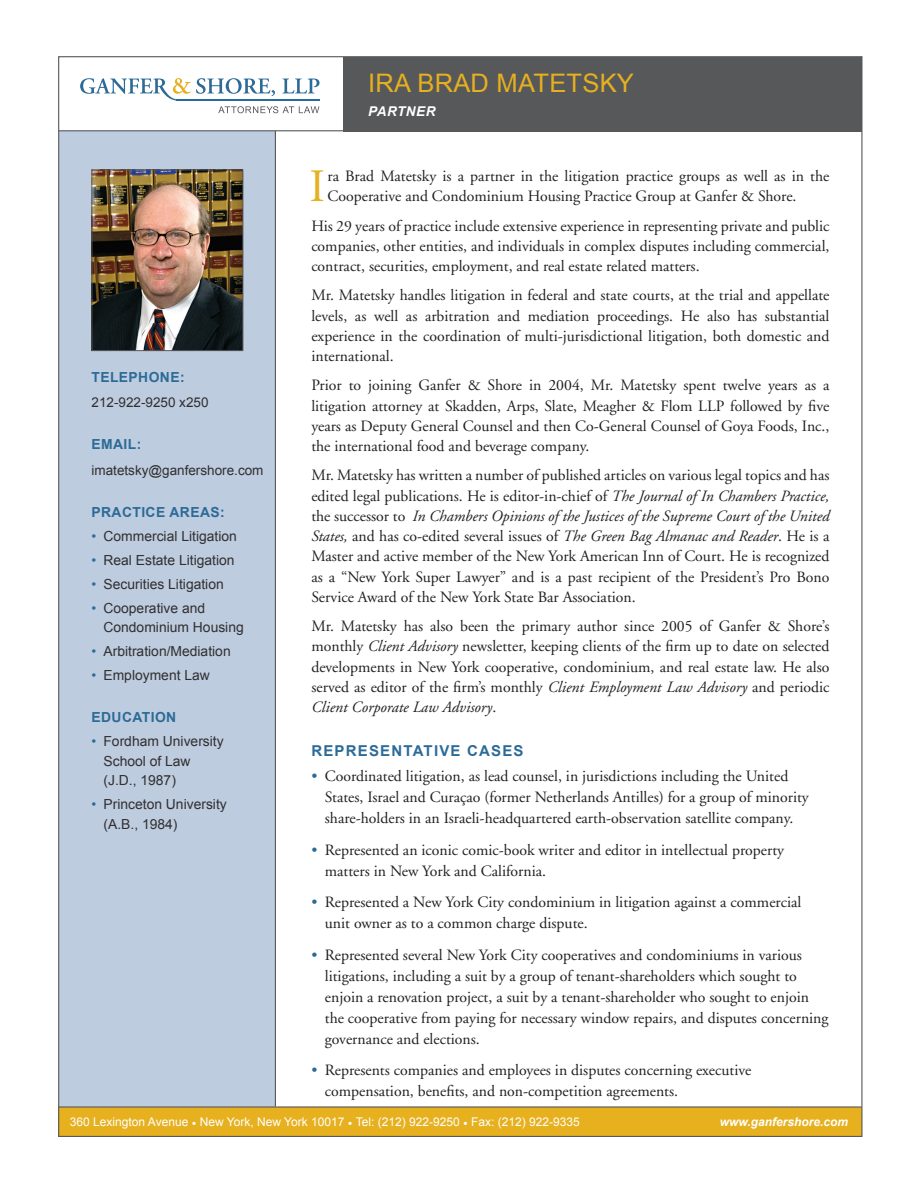
<style>
.page{position:relative;width:918px;height:1188px;background:#fff}
.page>*{position:absolute;margin:0;border:0;box-sizing:border-box;transform-origin:0 0}
.body_Drop{font:46.35px "Adobe Garamond";color:#e6b01e}
.Name{font:25.5px "Arial";letter-spacing:.01em;color:#e6b01e}
.body{font:15.75px/20.2px "Adobe Garamond";color:#231f20;text-align:justify}
.body_Drop-2{font:15.75px/20.2px "Adobe Garamond";color:#231f20}
.subhead{font:700 15px "Arial";letter-spacing:.08em;color:#2c6b97}
.t1{font:13.8px/19.5px "Arial";color:#312f30}
.left_bar_heading{font:700 13.8px "Arial";letter-spacing:.03em;color:#2c6b97}
.left_bar_text{font:13.5px "Arial";color:#312f30}
.t2{font:italic 700 13.5px "Arial";letter-spacing:.04em;color:#fff}
.t3{font:12px "Arial";color:#fff}
.t4{font:italic 700 12px "Arial";color:#fff}
.s1{color:#2c6b97}
.s2{font-style:italic}
.s3{font-family:"Minion Pro"}
</style>
<div class="page">
<div style="left:59px;top:131px;width:216px;height:975px;background:#beccdf"></div>
<hr style="left:275px;top:131px;width:1px;height:975px;background:#57585a">
<div style="left:58px;top:1107px;width:804px;height:30px;background:#e6b01e"></div>
<div style="left:344px;top:57px;width:518px;height:74px;background:#57585a"></div>
<svg style="left:218px;top:106px;width:101px;height:7px"></svg>
<svg style="left:80px;top:78px;width:195px;height:22px"></svg>
<svg style="left:282px;top:79px;width:38px;height:14px"></svg>
<hr style="left:176px;top:99px;width:144px;height:1px;background:#2c6b97">
<hr style="left:59px;top:130px;width:285px;height:1px;background:#57585a">
<hr style="left:58px;top:1106px;width:804px;height:2px;background:#57585a">
<img style="left:94px;top:172px;width:147px;height:177px">
<div style="left:92px;top:170px;width:151px;height:181px;border:1px solid #57585a"></div>
<p class="left_bar_heading" style="left:92px;top:368px;width:95px">TELEPHONE:</p>
<p class="left_bar_text" style="left:92px;top:394px;width:119px">212-922-9250 x250</p>
<p class="left_bar_heading" style="left:92px;top:435px;width:51px">EMAIL:</p>
<p class="left_bar_text" style="left:92px;top:461px;width:174px">imatetsky@ganfershore.com</p>
<p class="left_bar_heading" style="left:92px;top:503px;width:135px">PRACTICE AREAS:</p>
<p class="t1" style="left:92px;top:526px;width:147px"><span class="s1">•</span> Commercial Litigation</p>
<p class="t1" style="left:92px;top:550px;width:145px"><span class="s1">•</span> Real Estate Litigation</p>
<p class="t1" style="left:92px;top:574px;width:134px"><span class="s1">•</span> Securities Litigation</p>
<p class="t1" style="left:104px;top:598px;width:142px;text-indent:-12px"><span class="s1">•</span> Cooperative and<br>Condominium Housing</p>
<p class="t1" style="left:92px;top:642px;width:141px"><span class="s1">•</span> Arbitration/Mediation</p>
<p class="t1" style="left:92px;top:666px;width:120px"><span class="s1">•</span> Employment Law</p>
<p class="left_bar_heading" style="left:92px;top:708px;width:86px">EDUCATION</p>
<p class="t1" style="left:104px;top:732px;width:122px;text-indent:-12px"><span class="s1">•</span> Fordham University<br>School of Law (J.D., 1987)</p>
<p class="t1" style="left:104px;top:795px;width:125px;text-indent:-12px"><span class="s1">•</span> Princeton University (A.B., 1984)</p>
<p class="Name" style="left:368px;top:66px;width:267px">IRA BRAD MATETSKY</p>
<p class="t2" style="left:368px;top:102px;width:69px">PARTNER</p>
<p class="body_Drop" style="left:310px;top:162px;width:17px">I</p>
<p class="body_Drop-2" style="left:328px;top:166px;width:503px">ra Brad Matetsky is a partner in the litigation practice groups as well as in the<br>Cooperative and Condominium Housing Practice Group at Ganfer &amp; Shore.</p>
<p class="body" style="left:311px;top:216px;width:520px">His 29 years of practice include extensive experience in representing private and public companies, other entities, and individuals in complex disputes including commercial, contract, securities, employment, and real estate related matters.</p>
<p class="body" style="left:311px;top:286px;width:520px">Mr. Matetsky handles litigation in federal and state courts, at the trial and appellate levels, as well as arbitration and mediation proceedings. He also has substantial experience in the coordination of multi-jurisdictional litigation, both domestic and international.</p>
<p class="body" style="left:311px;top:376px;width:520px">Prior to joining Ganfer &amp; Shore in 2004, Mr. Matetsky spent twelve years as a litigation attorney at Skadden, Arps, Slate, Meagher &amp; Flom LLP followed by five years as Deputy General Counsel and then Co-General Counsel of Goya Foods, Inc., the international food and beverage company.</p>
<p class="body" style="left:311px;top:466px;width:520px">Mr. Matetsky has written a number of published articles on various legal topics and has edited legal publications. He is editor-in-chief of <span class="s2">The Journal of In Chambers Practice, </span>the successor to <span class="s2">In Chambers Opinions of the Justices of the Supreme Court of the United States,</span> and has co-edited several issues of <span class="s2">The Green Bag Almanac and Reader</span>. He is a Master and active member of the New York American Inn of Court. He is recognized as a “New York Super Lawyer” and is a past recipient of the President’s Pro Bono Service Award of the New York State Bar Association.</p>
<p class="body" style="left:311px;top:616px;width:520px">Mr. Matetsky has also been the primary author since 2005 of Ganfer &amp; Shore’s monthly <span class="s2">Client Advisory</span> newsletter, keeping clients of the firm up to date on selected developments in New York cooperative, condominium, and real estate law. He also served as editor of the firm’s monthly <span class="s2">Client Employment Law Advisory</span> and periodic <span class="s2">Client Corporate Law Advisory</span>.</p>
<p class="subhead" style="left:311px;top:740px;width:214px">REPRESENTATIVE CASES</p>
<p class="body" style="left:325px;top:766px;width:485px;line-height:21px;text-align:left;text-indent:-14px"><span class="s1">•</span> Coordinated litigation, as lead counsel, in jurisdictions including the United<br>States, Israel and Curaçao (former Netherlands Antilles) for a group of minority share-holders in an Israeli-headquartered earth-observation satellite company.</p>
<p class="body" style="left:325px;top:839px;width:461px;line-height:21px;text-indent:-14px"><span class="s1">•</span> Represented an iconic comic-book writer and editor in intellectual property matters in New York and California.</p>
<p class="body" style="left:325px;top:892px;width:478px;line-height:21px;text-indent:-14px"><span class="s1">•</span> Represented a New York City condominium in litigation against a commercial unit owner as to a common charge dispute.</p>
<p class="body" style="left:325px;top:944px;width:505px;line-height:21px;text-align:left;text-indent:-14px"><span class="s1">•</span> Represented several New York City cooperatives and condominiums in various litigations, including a suit by a group of tenant-shareholders which sought to enjoin a renovation project, a suit by a tenant-shareholder who sought to enjoin the cooperative from paying for necessary window repairs, and disputes concerning governance and elections.</p>
<p class="body" style="left:325px;top:1060px;width:428px;line-height:21px;text-indent:-14px"><span class="s1">•</span> Represents companies and employees in disputes concerning executive compensation, benefits, and non-competition agreements.</p>
<p class="t3" style="left:70px;top:1114px;width:511px">360 Lexington Avenue <span class="s3">•</span> New York, New York 10017 <span class="s3">•</span> Tel: (212) 922-9250 <span class="s3">•</span> Fax: (212) 922-9335</p>
<p class="t4" style="left:720px;top:1114px;width:130px">www.ganfershore.com</p>
</div>
